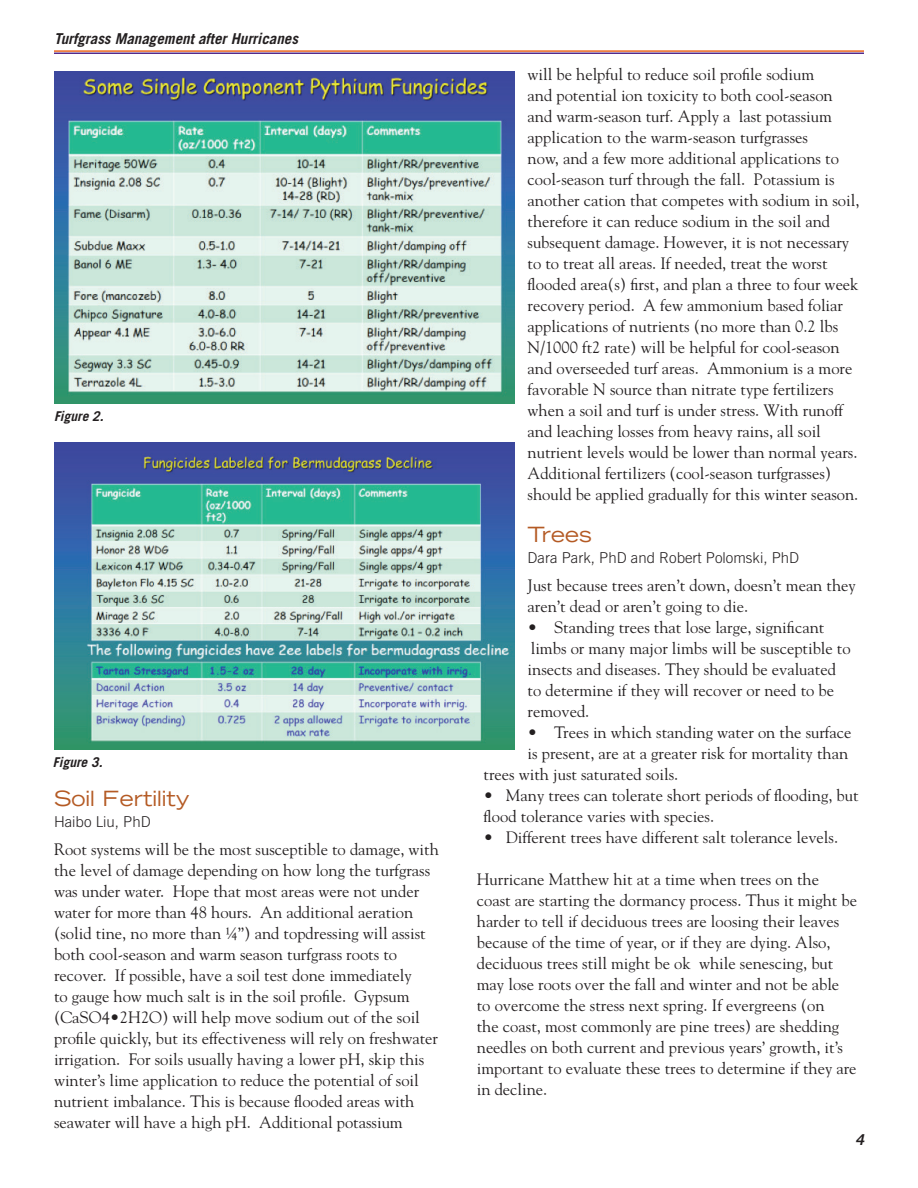
<style>
.page{position:relative;width:918px;height:1188px;background:#fff}
.page>*{position:absolute;margin:0;border:0;box-sizing:border-box;transform-origin:0 0}
.t1{font:expanded 21px "Trade Gothic LT Std";color:#b45a24}
.t2{font:16.5px/21px "Goudy";color:#231f20}
.t3{font:300 15px "Trade Gothic LT Std";color:#231f20}
.t4{font:italic 700 15px "Trade Gothic LT Std";color:#231f20}
.t5{font:italic 700 13.5px "Trade Gothic LT Std";color:#231f20}
</style>
<div class="page">
<hr style="left:54px;top:52px;width:810px;height:2px;background:#542a8b">
<hr style="left:54px;top:50px;width:810px;height:2px;background:#ec6820">
<img style="left:54px;top:72px;width:460px;height:332px">
<img style="left:54px;top:443px;width:460px;height:307px">
<p class="t4" style="left:54px;top:29px;width:246px">Turfgrass Management after Hurricanes</p>
<p class="t5" style="left:54px;top:408px;width:51px">Figure 2.</p>
<p class="t5" style="left:53px;top:754px;width:51px">Figure 3.</p>
<p class="t1" style="left:54px;top:784px;width:137px">Soil Fertility</p>
<p class="t3" style="left:54px;top:813px;width:98px">Haibo Liu, PhD</p>
<p class="t2" style="left:54px;top:838px;width:386px">Root systems will be the most susceptible to damage, with the level of damage depending on how long the turfgrass was under water. Hope that most areas were not under water for more than 48 hours. An additional aeration (solid tine, no more than ¼”) and topdressing will assist both cool-season and warm season turfgrass roots to recover. If possible, have a soil test done immediately<br>to gauge how much salt is in the soil profile. Gypsum (CaSO4•2H2O) will help move sodium out of the soil profile quickly, but its effectiveness will rely on freshwater irrigation. For soils usually having a lower pH, skip this winter’s lime application to reduce the potential of soil nutrient imbalance. This is because flooded areas with seawater will have a high pH. Additional potassium</p>
<p class="t2" style="left:528px;top:63px;width:333px">will be helpful to reduce soil profile sodium<br>and potential ion toxicity to both cool-season and warm-season turf. Apply a last potassium application to the warm-season turfgrasses<br>now, and a few more additional applications to cool-season turf through the fall. Potassium is another cation that competes with sodium in soil, therefore it can reduce sodium in the soil and subsequent damage. However, it is not necessary to to treat all areas. If needed, treat the worst flooded area(s) first, and plan a three to four week recovery period. A few ammonium based foliar applications of nutrients (no more than 0.2 lbs N/1000 ft2 rate) will be helpful for cool-season and overseeded turf areas. Ammonium is a more favorable N source than nitrate type fertilizers when a soil and turf is under stress. With runoff and leaching losses from heavy rains, all soil nutrient levels would be lower than normal years.<br>Additional fertilizers (cool-season turfgrasses) should be applied gradually for this winter season.</p>
<p class="t1" style="left:528px;top:521px;width:66px">Trees</p>
<p class="t3" style="left:528px;top:549px;width:273px">Dara Park, PhD and Robert Polomski, PhD</p>
<p class="t2" style="left:528px;top:574px;width:330px">Just because trees aren’t down, doesn’t mean they aren’t dead or aren’t going to die.</p>
<p class="t2" style="left:528px;top:616px;width:325px">• Standing trees that lose large, significant limbs or many major limbs will be susceptible to insects and diseases. They should be evaluated to determine if they will recover or need to be removed.</p>
<p class="t2" style="left:528px;top:721px;width:325px">• Trees in which standing water on the surface</p>
<p class="t2" style="left:528px;top:742px;width:322px">is present, are at a greater risk for mortality than</p>
<p class="t2" style="left:484px;top:763px;width:196px">trees with just saturated soils.</p>
<p class="t2" style="left:484px;top:784px;width:377px">• Many trees can tolerate short periods of flooding, but flood tolerance varies with species.</p>
<p class="t2" style="left:484px;top:826px;width:356px">• Different trees have different salt tolerance levels.</p>
<p class="t2" style="left:477px;top:868px;width:382px">Hurricane Matthew hit at a time when trees on the coast are starting the dormancy process. Thus it might be harder to tell if deciduous trees are loosing their leaves because of the time of year, or if they are dying. Also, deciduous trees still might be ok while senescing, but may lose roots over the fall and winter and not be able to overcome the stress next spring. If evergreens (on<br>the coast, most commonly are pine trees) are shedding needles on both current and previous years’ growth, it’s important to evaluate these trees to determine if they are in decline.</p>
<p class="t4" style="left:856px;top:1130px;width:10px">4</p>
</div>
